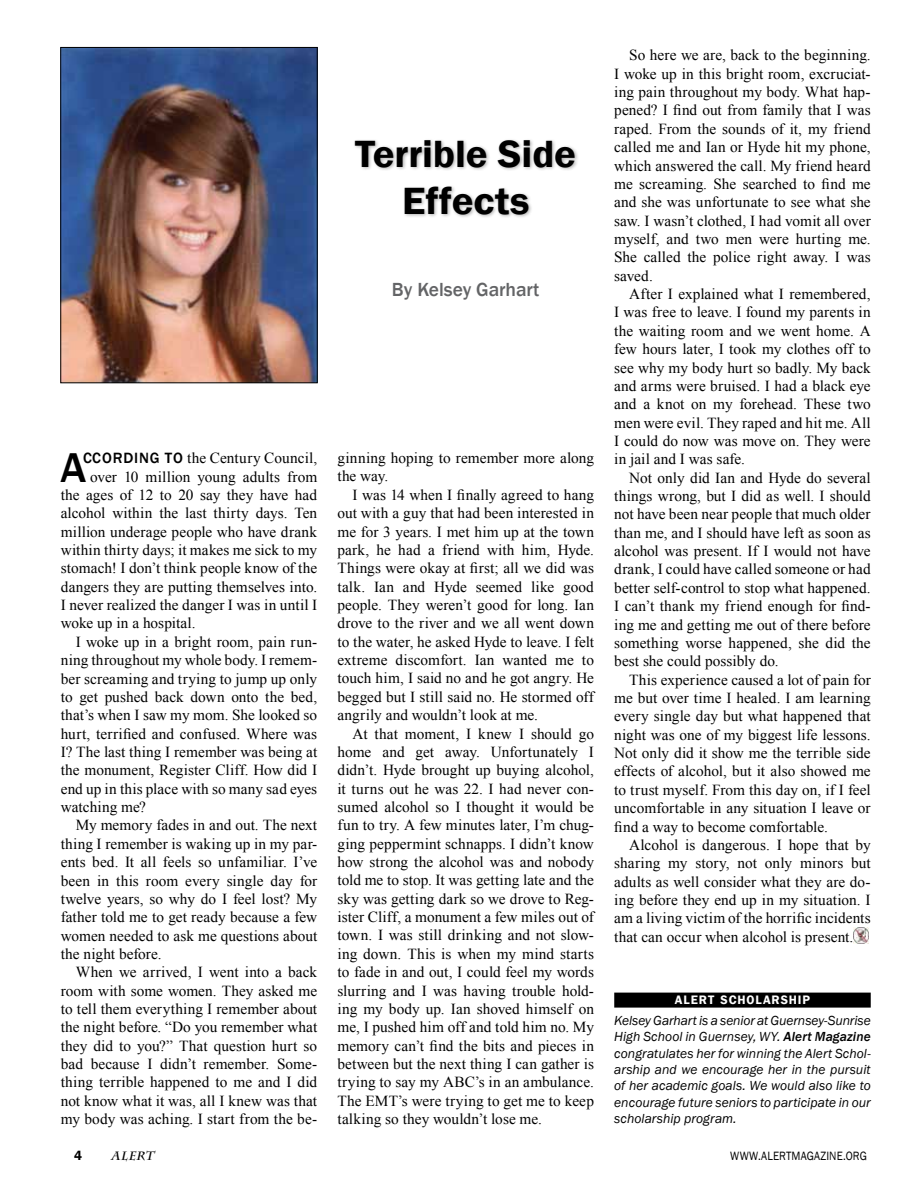
<style>
.page{position:relative;width:918px;height:1188px;background:#fff}
.page>*{position:absolute;margin:0;border:0;box-sizing:border-box;transform-origin:0 0}
.t1{font:500 42.9px "Franklin Gothic";color:#000}
.t2{font:600 39px/46.8px "Franklin Gothic";letter-spacing:-.005em;color:#000;text-align:center;scale:1.05 1}
.t3{font:500 19.5px "Franklin Gothic";letter-spacing:-.005em;color:#636466}
.t4{font:15.3px/18.3px "Times New Roman";letter-spacing:.005em;color:#000;text-align:justify}
.t5{font:italic 13.5px/16.2px "Franklin Gothic";letter-spacing:.005em;color:#000;text-align:justify}
.t6{font:600 13.5px "Franklin Gothic";color:#000}
.t7{font:600 12.6px "Franklin Gothic";letter-spacing:.07em;color:#fff}
.t8{font:12.3px "Franklin Gothic";letter-spacing:.01em;color:#000;scale:.9 1}
.t9{font:italic 700 12px "Charlesworth";color:#000}
.s1{font-family:"Franklin Gothic";font-weight:500}
.s2{font-weight:500}
</style>
<div class="page">
<div style="left:614px;top:993px;width:257px;height:15px;background:#000"></div>
<div style="left:353px;top:138px;width:227px;height:81px;background:#000;opacity:.31"></div>
<img style="left:63px;top:49px;width:252px;height:332px">
<div style="left:61px;top:47px;width:256px;height:336px;border:1px solid #000"></div>
<img style="left:854px;top:928px;width:15px;height:15px">
<p class="t4" style="left:83px;top:449px;width:236px"><span class="s1">ccording to</span> the Century Council,</p>
<p class="t4" style="left:90px;top:467px;width:228px">over 10 million young adults from</p>
<p class="t4" style="left:61px;top:485px;width:258px">the ages of 12 to 20 say they have had</p>
<p class="t4" style="left:61px;top:504px;width:258px">alcohol within the last thirty days. Ten</p>
<p class="t4" style="left:61px;top:522px;width:258px">million underage people who have drank</p>
<p class="t4" style="left:61px;top:541px;width:258px">within thirty days; it makes me sick to my</p>
<p class="t4" style="left:61px;top:559px;width:258px">stomach! I don’t think people know of the</p>
<p class="t4" style="left:61px;top:577px;width:258px">dangers they are putting themselves into.</p>
<p class="t4" style="left:61px;top:596px;width:258px">I never realized the danger I was in until I</p>
<p class="t4" style="left:61px;top:614px;width:136px">woke up in a hospital.</p>
<p class="t4" style="left:76px;top:632px;width:243px">I woke up in a bright room, pain run-</p>
<p class="t4" style="left:61px;top:651px;width:258px">ning throughout my whole body. I remem-</p>
<p class="t4" style="left:61px;top:669px;width:258px">ber screaming and trying to jump up only</p>
<p class="t4" style="left:61px;top:687px;width:258px">to get pushed back down onto the bed,</p>
<p class="t4" style="left:61px;top:706px;width:258px">that’s when I saw my mom. She looked so</p>
<p class="t4" style="left:61px;top:724px;width:258px">hurt, terrified and confused. Where was</p>
<p class="t4" style="left:61px;top:742px;width:258px">I? The last thing I remember was being at</p>
<p class="t4" style="left:61px;top:761px;width:258px">the monument, Register Cliff. How did I</p>
<p class="t4" style="left:61px;top:779px;width:258px">end up in this place with so many sad eyes</p>
<p class="t4" style="left:61px;top:798px;width:87px">watching me?</p>
<p class="t4" style="left:76px;top:816px;width:243px">My memory fades in and out. The next</p>
<p class="t4" style="left:61px;top:834px;width:258px">thing I remember is waking up in my par-</p>
<p class="t4" style="left:61px;top:853px;width:258px">ents bed. It all feels so unfamiliar. I’ve</p>
<p class="t4" style="left:61px;top:871px;width:258px">been in this room every single day for</p>
<p class="t4" style="left:61px;top:889px;width:258px">twelve years, so why do I feel lost? My</p>
<p class="t4" style="left:61px;top:908px;width:258px">father told me to get ready because a few</p>
<p class="t4" style="left:61px;top:926px;width:258px">women needed to ask me questions about</p>
<p class="t4" style="left:61px;top:944px;width:102px">the night before.</p>
<p class="t4" style="left:76px;top:963px;width:243px">When we arrived, I went into a back</p>
<p class="t4" style="left:61px;top:981px;width:258px">room with some women. They asked me</p>
<p class="t4" style="left:61px;top:1000px;width:258px">to tell them everything I remember about</p>
<p class="t4" style="left:61px;top:1018px;width:258px">the night before. “Do you remember what</p>
<p class="t4" style="left:61px;top:1036px;width:258px">they did to you?” That question hurt so</p>
<p class="t4" style="left:61px;top:1055px;width:258px">bad because I didn’t remember. Some-</p>
<p class="t4" style="left:61px;top:1073px;width:258px">thing terrible happened to me and I did</p>
<p class="t4" style="left:61px;top:1091px;width:258px">not know what it was, all I knew was that</p>
<p class="t4" style="left:61px;top:1110px;width:258px">my body was aching. I start from the be-</p>
<h1 class="t1" style="left:61px;top:441px;width:27px">A</h1>
<h2 class="t2" style="left:355px;top:131px;width:212px">Terrible Side<br>Effects</h2>
<p class="t3" style="left:392px;top:277px;width:149px">By Kelsey Garhart</p>
<p class="t4" style="left:338px;top:449px;width:258px">ginning hoping to remember more along the way.</p>
<p class="t4" style="left:338px;top:485px;width:258px;text-indent:15px">I was 14 when I finally agreed to hang out with a guy that had been interested in me for 3 years. I met him up at the town park, he had a friend with him, Hyde.<br>Things were okay at first; all we did was talk. Ian and Hyde seemed like good people. They weren’t good for long. Ian drove to the river and we all went down to the water, he asked Hyde to leave. I felt extreme discomfort. Ian wanted me to touch him, I said no and he got angry. He begged but I still said no. He stormed off angrily and wouldn’t look at me.</p>
<p class="t4" style="left:338px;top:724px;width:258px;text-indent:15px">At that moment, I knew I should go home and get away. Unfortunately I didn’t. Hyde brought up buying alcohol, it turns out he was 22. I had never con&shy;sumed alcohol so I thought it would be fun to try. A few minutes later, I’m chug&shy;ging peppermint schnapps. I didn’t know how strong the alcohol was and nobody told me to stop. It was getting late and the sky was getting dark so we drove to Reg&shy;ister Cliff, a monument a few miles out of town. I was still drinking and not slow&shy;ing down. This is when my mind starts to fade in and out, I could feel my words slurring and I was having trouble hold&shy;ing my body up. Ian shoved himself on me, I pushed him off and told him no. My memory can’t find the bits and pieces in between but the next thing I can gather is trying to say my ABC’s in an ambulance.<br>The EMT’s were trying to get me to keep talking so they wouldn’t lose me.</p>
<p class="t4" style="left:614px;top:46px;width:258px;text-indent:15px">So here we are, back to the beginning.<br>I woke up in this bright room, excruciat&shy;ing pain throughout my body. What hap&shy;pened? I find out from family that I was raped. From the sounds of it, my friend called me and Ian or Hyde hit my phone, which answered the call. My friend heard me screaming. She searched to find me and she was unfortunate to see what she saw. I wasn’t clothed, I had vomit all over myself, and two men were hurting me.<br>She called the police right away. I was saved.</p>
<p class="t4" style="left:614px;top:285px;width:258px;text-indent:15px">After I explained what I remembered, I was free to leave. I found my parents in the waiting room and we went home. A few hours later, I took my clothes off to see why my body hurt so badly. My back and arms were bruised. I had a black eye and a knot on my forehead. These two men were evil. They raped and hit me. All I could do now was move on. They were in jail and I was safe.</p>
<p class="t4" style="left:614px;top:468px;width:258px;text-indent:15px">Not only did Ian and Hyde do several things wrong, but I did as well. I should not have been near people that much older than me, and I should have left as soon as alcohol was present. If I would not have drank, I could have called someone or had better self-control to stop what happened.<br>I can’t thank my friend enough for find&shy;ing me and getting me out of there before something worse happened, she did the best she could possibly do.</p>
<p class="t4" style="left:614px;top:670px;width:258px;text-indent:15px">This experience caused a lot of pain for me but over time I healed. I am learning every single day but what happened that night was one of my biggest life lessons.<br>Not only did it show me the terrible side effects of alcohol, but it also showed me to trust myself. From this day on, if I feel uncomfortable in any situation I leave or find a way to become comfortable.</p>
<p class="t4" style="left:614px;top:835px;width:258px;text-indent:15px">Alcohol is dangerous. I hope that by sharing my story, not only minors but adults as well consider what they are do&shy;ing before they end up in my situation. I am a living victim of the horrific incidents that can occur when alcohol is present.</p>
<p class="t7" style="left:675px;top:992px;width:137px">ALERT SCHOLARSHIP</p>
<p class="t5" style="left:614px;top:1013px;width:258px">Kelsey Garhart is a senior at Guernsey-Sunrise High School in Guernsey, WY. <span class="s2">Alert Magazine </span>congratulates her for winning the Alert Schol&shy;arship and we encourage her in the pursuit of her academic goals. We would also like to encourage future seniors to participate in our scholarship program.</p>
<p class="t6" style="left:74px;top:1147px;width:9px">4</p>
<p class="t9" style="left:111px;top:1149px;width:47px">ALERT</p>
<p class="t8" style="left:730px;top:1148px;width:154px">WWW.ALERTMAGAZINE.ORG</p>
</div>
